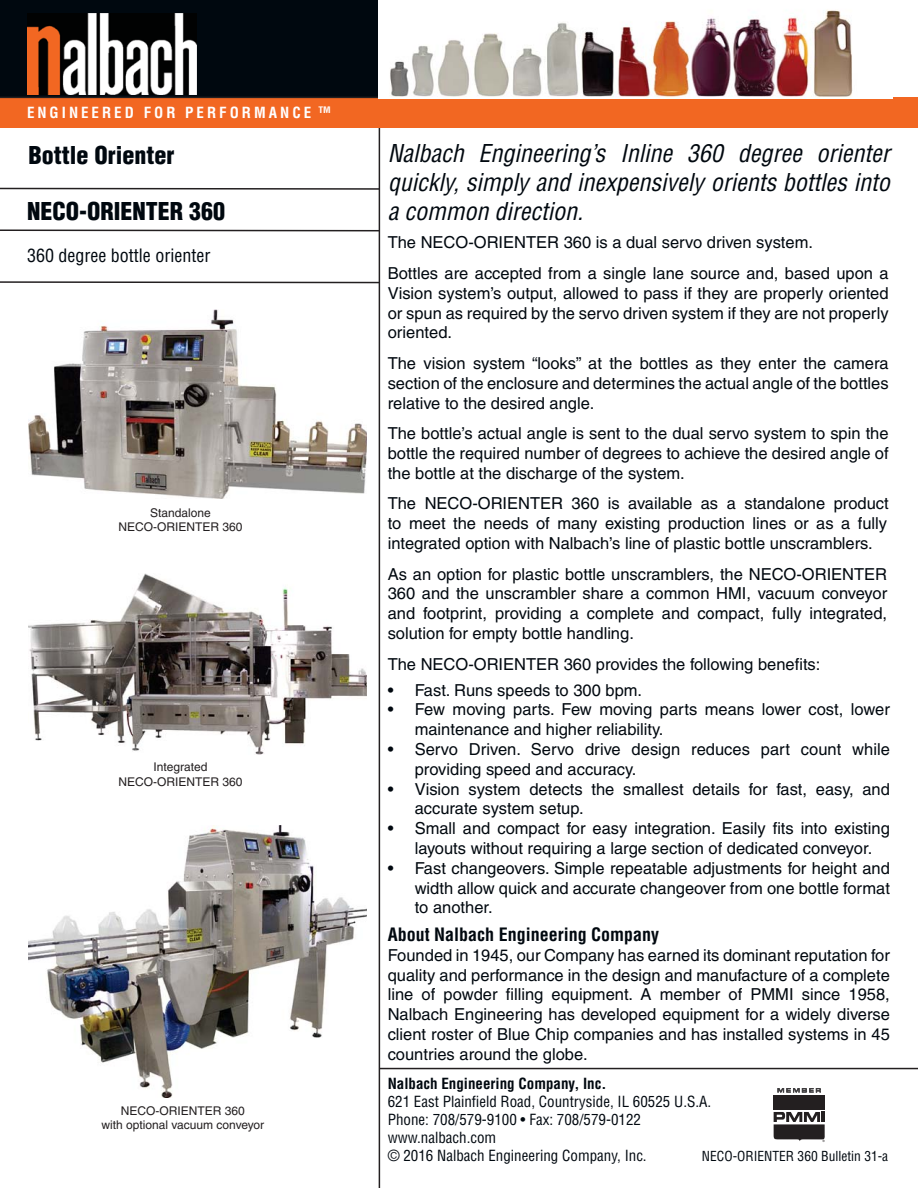
<style>
.page{position:relative;width:918px;height:1188px;background:#fff}
.page>*{position:absolute;margin:0;border:0;box-sizing:border-box;transform-origin:0 0}
.t1{font:italic condensed 24px/28.8px "Helvetica";color:#00080f;text-align:justify}
.t2{font:900 condensed 24px "Helvetica";color:#00080f}
.t3{font:700 condensed 18px "Helvetica";color:#00080f}
.t4{font:condensed 18px "Helvetica";color:#00080f}
.t5{font:16.5px/19.8px "Helvetica";color:#00080f;text-align:justify}
.t6{font:condensed 15px/18px "Helvetica";color:#00080f}
.t7{font:700 condensed 15px "Helvetica";color:#00080f}
.t8{font:700 condensed 15px "Helvetica";letter-spacing:.2em;color:#fff}
.t9{font:condensed 13.5px "Helvetica";color:#00080f}
.t10{font:12px/14.4px "Helvetica";color:#231f20;text-align:center}
</style>
<div class="page">
<hr style="left:379px;top:0;width:1px;height:1188px;background:#231f20">
<div style="left:0;top:98px;width:918px;height:30px;background:#f26722"></div>
<svg style="left:0;top:229px;width:381px;height:3px"></svg>
<div style="left:0;top:0;width:378px;height:98px;background:#00080f"></div>
<svg style="left:0;top:281px;width:381px;height:3px"></svg>
<svg style="left:0;top:187px;width:381px;height:3px"></svg>
<img style="left:27px;top:14px;width:169px;height:80px">
<hr style="left:379px;top:1068px;width:539px;height:1px;background:#231f20">
<div style="left:774px;top:1095px;width:51px;height:15px;background:#231f20"></div>
<svg style="left:774px;top:1112px;width:51px;height:30px"></svg>
<svg style="left:777px;top:1088px;width:44px;height:5px"></svg>
<img style="left:29px;top:310px;width:338px;height:188px">
<img style="left:379px;top:0;width:474px;height:98px">
<img style="left:29px;top:574px;width:338px;height:181px">
<img style="left:29px;top:825px;width:338px;height:273px">
<p class="t8" style="left:27px;top:107px;width:305px">ENGINEERED FOR PERFORMANCE <sup>TM</sup></p>
<h1 class="t2" style="left:28px;top:146px;width:147px">Bottle Orienter</h1>
<h1 class="t2" style="left:27px;top:202px;width:200px">NECO-ORIENTER 360</h1>
<p class="t4" style="left:27px;top:249px;width:185px">360 degree bottle orienter</p>
<p class="t10" style="left:118px;top:507px;width:126px">Standalone<br>NECO-ORIENTER 360</p>
<p class="t10" style="left:118px;top:761px;width:126px">Integrated<br>NECO-ORIENTER 360</p>
<p class="t10" style="left:102px;top:1105px;width:164px">NECO-ORIENTER 360<br>with optional vacuum conveyor</p>
<h1 class="t1" style="left:388px;top:141px;width:504px">Nalbach Engineering’s Inline 360 degree orienter quickly, simply and inexpensively orients bottles into a common direction.</h1>
<p class="t5" style="left:388px;top:229px;width:502px;line-height:30.6px">The NECO-ORIENTER 360 is a dual servo driven system.<br>Bottles are accepted from a single lane source and, based upon a</p>
<p class="t5" style="left:388px;top:285px;width:502px">Vision system’s output, allowed to pass if they are properly oriented or spun as required by the servo driven system if they are not properly oriented.</p>
<p class="t5" style="left:388px;top:355px;width:502px">The vision system “looks” at the bottles as they enter the camera section of the enclosure and determines the actual angle of the bottles relative to the desired angle.</p>
<p class="t5" style="left:388px;top:425px;width:503px">The bottle’s actual angle is sent to the dual servo system to spin the bottle the required number of degrees to achieve the desired angle of the bottle at the discharge of the system.</p>
<p class="t5" style="left:388px;top:495px;width:503px">The NECO-ORIENTER 360 is available as a standalone product to meet the needs of many existing production lines or as a fully integrated option with Nalbach’s line of plastic bottle unscramblers.</p>
<p class="t5" style="left:388px;top:566px;width:501px">As an option for plastic bottle unscramblers, the NECO-ORIENTER 360 and the unscrambler share a common HMI, vacuum conveyor and footprint, providing a complete and compact, fully integrated, solution for empty bottle handling.</p>
<p class="t5" style="left:388px;top:656px;width:434px">The NECO-ORIENTER 360 provides the following benefits:</p>
<p class="t5" style="left:388px;top:682px;width:256px">• Fast. Runs speeds to 300 bpm.</p>
<p class="t5" style="left:415px;top:701px;width:477px;text-indent:-27px">• Few moving parts. Few moving parts means lower cost, lower maintenance and higher reliability.</p>
<p class="t5" style="left:415px;top:741px;width:477px;text-indent:-27px">• Servo Driven. Servo drive design reduces part count while providing speed and accuracy.</p>
<p class="t5" style="left:415px;top:781px;width:477px;text-indent:-27px">• Vision system detects the smallest details for fast, easy, and accurate system setup.</p>
<p class="t5" style="left:388px;top:820px;width:504px;text-align:center">• Small and compact for easy integration. Easily fits into existing layouts without requiring a large section of dedicated conveyor.</p>
<p class="t5" style="left:415px;top:860px;width:477px;text-indent:-27px">• Fast changeovers. Simple repeatable adjustments for height and width allow quick and accurate changeover from one bottle format to another.</p>
<p class="t3" style="left:388px;top:928px;width:273px">About Nalbach Engineering Company</p>
<p class="t5" style="left:388px;top:947px;width:504px">Founded in 1945, our Company has earned its dominant reputation for quality and performance in the design and manufacture of a complete line of powder filling equipment. A member of PMMI since 1958, Nalbach Engineering has developed equipment for a widely diverse client roster of Blue Chip companies and has installed systems in 45 countries around the globe.</p>
<p class="t7" style="left:388px;top:1078px;width:220px">Nalbach Engineering Company, Inc.</p>
<p class="t6" style="left:388px;top:1094px;width:325px">621 East Plainfield Road, Countryside, IL 60525 U.S.A.<br>Phone: 708/579-9100 • Fax: 708/579-0122 www.nalbach.com<br>© 2016 Nalbach Engineering Company, Inc.</p>
<p class="t9" style="left:702px;top:1151px;width:188px">NECO-ORIENTER 360 Bulletin 31-a</p>
</div>
